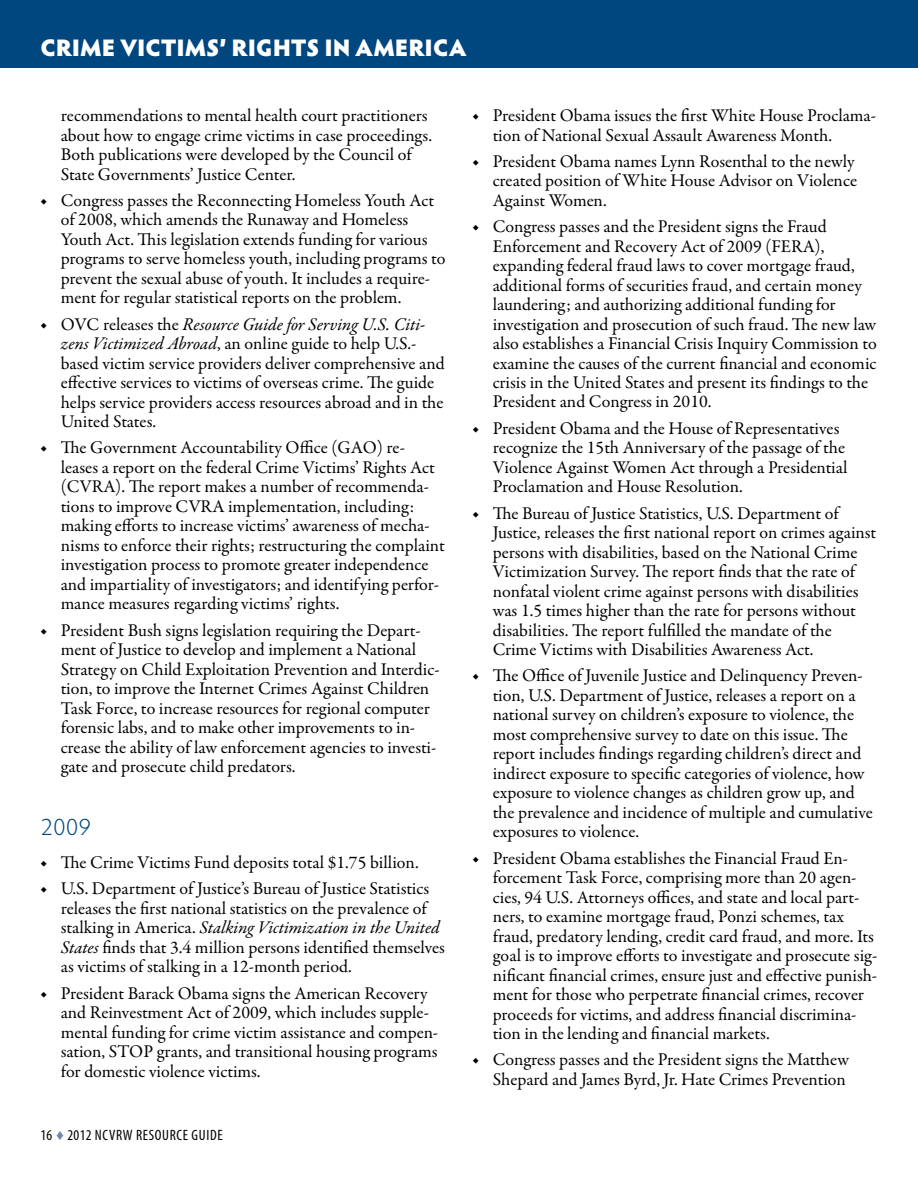
<style>
.page{position:relative;width:918px;height:1188px;background:#fff}
.page>*{position:absolute;margin:0;border:0;box-sizing:border-box;transform-origin:0 0}
.t1{font:900 24px "Hypatia Sans Pro";color:#fff}
.t2{font:300 24px "Hypatia Sans Pro";color:#00467f}
.t3{font:18px/19.5px "Garamond Premr Pro";color:#000}
.t4{font:condensed 15px "Myriad Pro";letter-spacing:.045em;color:#000}
.s1{font-style:italic}
.s2{font-family:"Century";font-stretch:normal;color:#6c89b4}
</style>
<div class="page">
<div style="left:0;top:0;width:918px;height:68px;background:#00467f"></div>
<h1 class="t1" style="left:40px;top:30px;width:428px">CRIME VICTIMS’ RIGHTS IN AMERICA</h1>
<p class="t3" style="left:61px;top:106px;width:373px">recommendations to mental health court practitioners about how to engage crime victims in case proceedings.<br>Both publications were developed by the Council of State Governments’ Justice Center.</p>
<p class="t3" style="left:61px;top:191px;width:386px;text-indent:-20px">◆ Congress passes the Reconnecting Homeless Youth Act of 2008, which amends the Runaway and Homeless Youth Act. This legislation extends funding for various programs to serve homeless youth, including programs to prevent the sexual abuse of youth. It includes a require&shy;ment for regular statistical reports on the problem.</p>
<p class="t3" style="left:61px;top:315px;width:386px;text-indent:-20px">◆ OVC releases the <span class="s1">Resource Guide for Serving U.S. Citi&shy;zens Victimized Abroad</span>, an online guide to help U.S.- based victim service providers deliver comprehensive and effective services to victims of overseas crime. The guide helps service providers access resources abroad and in the United States.</p>
<p class="t3" style="left:61px;top:438px;width:386px;text-indent:-20px">◆ The Government Accountability Office (GAO) re&shy;leases a report on the federal Crime Victims’ Rights Act (CVRA). The report makes a number of recommenda&shy;tions to improve CVRA implementation, including: making efforts to increase victims’ awareness of mecha&shy;nisms to enforce their rights; restructuring the complaint investigation process to promote greater independence and impartiality of investigators; and identifying perfor&shy;mance measures regarding victims’ rights.</p>
<p class="t3" style="left:61px;top:621px;width:381px;text-indent:-20px">◆ President Bush signs legislation requiring the Depart&shy;ment of Justice to develop and implement a National Strategy on Child Exploitation Prevention and Interdic&shy;tion, to improve the Internet Crimes Against Children Task Force, to increase resources for regional computer forensic labs, and to make other improvements to in&shy;crease the ability of law enforcement agencies to investi&shy;gate and prosecute child predators.</p>
<h2 class="t2" style="left:41px;top:811px;width:52px">2009</h2>
<p class="t3" style="left:40px;top:853px;width:380px">◆ The Crime Victims Fund deposits total $1.75 billion.</p>
<p class="t3" style="left:61px;top:879px;width:386px;text-indent:-20px">◆ U.S. Department of Justice’s Bureau of Justice Statistics releases the first national statistics on the prevalence of stalking in America. <span class="s1">Stalking Victimization in the United States</span> finds that 3.4 million persons identified themselves as victims of stalking in a 12-month period.</p>
<p class="t3" style="left:61px;top:984px;width:379px;text-indent:-20px">◆ President Barack Obama signs the American Recovery and Reinvestment Act of 2009, which includes supple&shy;mental funding for crime victim assistance and compen&shy;sation, STOP grants, and transitional housing programs for domestic violence victims.</p>
<p class="t4" style="left:40px;top:1126px;width:184px">16 <span class="s2">♦</span> 2012 NCVRW RESOURCE GUIDE</p>
<p class="t3" style="left:493px;top:106px;width:385px;text-indent:-20px">◆ President Obama issues the first White House Proclama&shy;tion of National Sexual Assault Awareness Month.</p>
<p class="t3" style="left:493px;top:152px;width:366px;text-indent:-20px">◆ President Obama names Lynn Rosenthal to the newly created position of White House Advisor on Violence<br>Against Women.</p>
<p class="t3" style="left:493px;top:217px;width:386px;text-indent:-20px">◆ Congress passes and the President signs the Fraud Enforcement and Recovery Act of 2009 (FERA), expanding federal fraud laws to cover mortgage fraud, additional forms of securities fraud, and certain money laundering; and authorizing additional funding for investigation and prosecution of such fraud. The new law also establishes a Financial Crisis Inquiry Commission to examine the causes of the current financial and economic crisis in the United States and present its findings to the President and Congress in 2010.</p>
<p class="t3" style="left:493px;top:419px;width:356px;text-indent:-20px">◆ President Obama and the House of Representatives recognize the 15th Anniversary of the passage of the Violence Against Women Act through a Presidential Proclamation and House Resolution.</p>
<p class="t3" style="left:493px;top:504px;width:385px;text-indent:-20px">◆ The Bureau of Justice Statistics, U.S. Department of Justice, releases the first national report on crimes against persons with disabilities, based on the National Crime Victimization Survey. The report finds that the rate of nonfatal violent crime against persons with disabilities was 1.5 times higher than the rate for persons without disabilities. The report fulfilled the mandate of the Crime Victims with Disabilities Awareness Act.</p>
<p class="t3" style="left:493px;top:666px;width:382px;text-indent:-20px">◆ The Office of Juvenile Justice and Delinquency Preven&shy;tion, U.S. Department of Justice, releases a report on a national survey on children’s exposure to violence, the most comprehensive survey to date on this issue. The report includes findings regarding children’s direct and indirect exposure to specific categories of violence, how exposure to violence changes as children grow up, and the prevalence and incidence of multiple and cumulative exposures to violence.</p>
<p class="t3" style="left:493px;top:849px;width:386px;text-indent:-20px">◆ President Obama establishes the Financial Fraud En&shy;forcement Task Force, comprising more than 20 agen&shy;cies, 94 U.S. Attorneys offices, and state and local part&shy;ners, to examine mortgage fraud, Ponzi schemes, tax fraud, predatory lending, credit card fraud, and more. Its goal is to improve efforts to investigate and prosecute sig&shy;nificant financial crimes, ensure just and effective punish&shy;ment for those who perpetrate financial crimes, recover proceeds for victims, and address financial discrimina&shy;tion in the lending and financial markets.</p>
<p class="t3" style="left:472px;top:1050px;width:378px;text-align:right">◆ Congress passes and the President signs the Matthew<br>Shepard and James Byrd, Jr. Hate Crimes Prevention</p>
</div>
